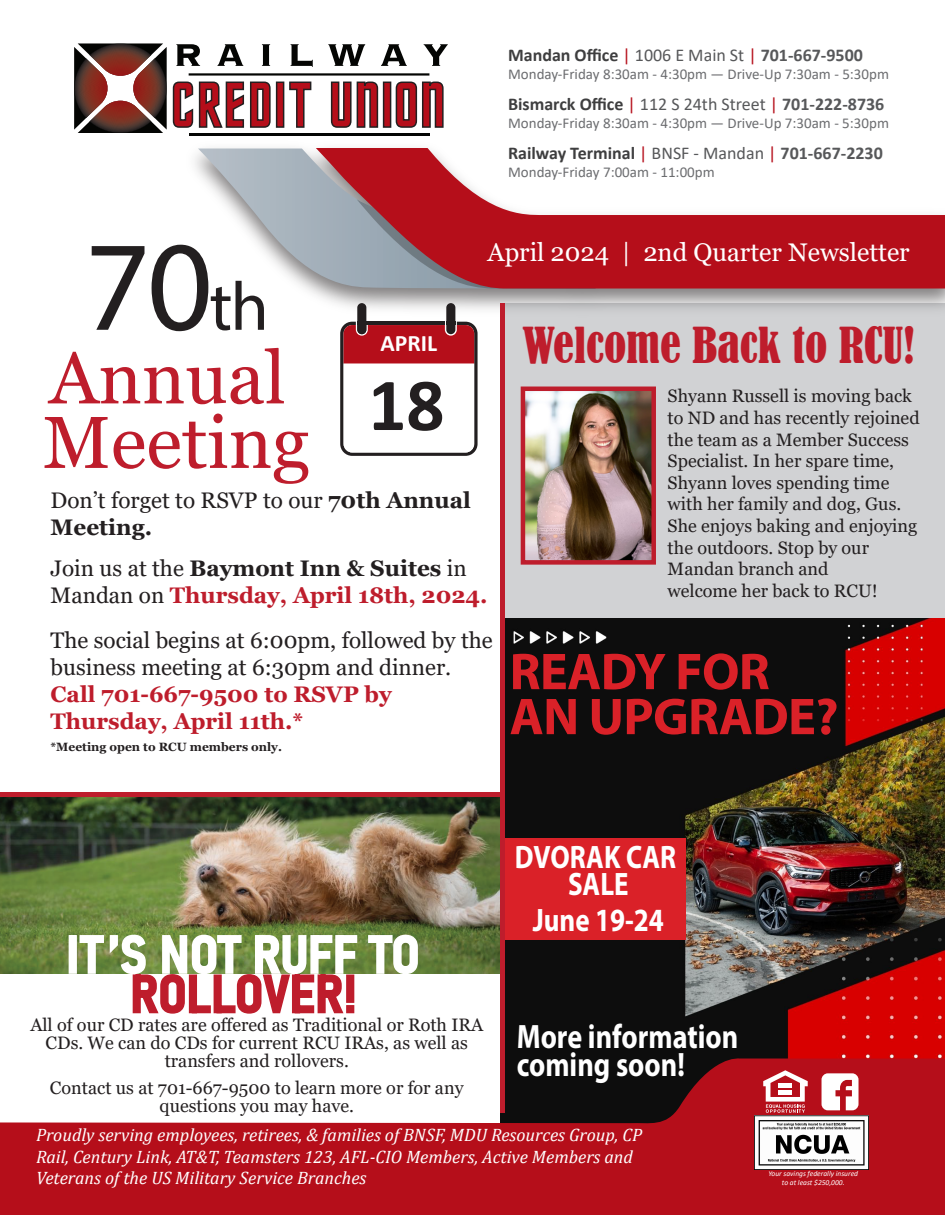
<style>
.page{position:relative;width:945px;height:1215px;background:#fff}
.page>*{position:absolute;margin:0;border:0;box-sizing:border-box;transform-origin:0 0}
.t1{font:128.7px "Myriad Pro";color:#231f20}
.t2{font:700 75.15px "Calibri";color:#231f20}
.t3{font:73.5px/64.5px "Georgia";color:#be1d2c}
.t4{font:52.5px "Bahnschrift";color:#fff}
.t5{font:52.5px "Bahnschrift";color:#be1d2c}
.t6{font:700 52.2px/45px "Myriad Pro";letter-spacing:-.01em;color:#da2128}
.t7{font:condensed 46.5px "Bernard";color:#be1d2c}
.t8{font:700 33.9px/28px "Myriad Pro";color:#fff;scale:.83 1}
.t9{font:700 32.55px/27px "Myriad Pro";color:#fff;text-align:center;scale:.83 1}
.t10{font:25.5px "Georgia";color:#fff}
.t11{font:700 23.7px "Calibri";color:#fff}
.t12{font:22.5px/27px "Georgia";color:#231f20}
.t13{font:700 22.5px/27px "Georgia";color:#be1d2c}
.t14{font:18px/21.6px "Georgia";color:#231f20;text-align:center}
.t15{font:italic 18px/21.6px "Cambria";color:#fff}
.t16{font:700 18px "Calibri";color:#3e3e3f}
.t17{font:15px "Calibri";color:#6c6d70}
.t18{font:700 12px "Georgia";color:#231f20}
.t19{font:italic 7.5px/9px "Calibri";color:#fff;text-align:center}
.s1{font-weight:400;color:#b50e1a}
.s2{font-weight:400;color:#57585a}
.s3{color:#57585a}
.s4{font-size:69px}
.s5{font-weight:700}
.s6{font-weight:400;color:#231f20}
.s7{color:#231f20}
</style>
<div class="page">
<img style="left:505px;top:618px;width:440px;height:437px">
<svg style="left:0;top:1055px;width:945px;height:160px;fill:#b50e1a"></svg>
<svg style="left:822px;top:1073px;width:37px;height:37px"></svg>
<svg style="left:763px;top:1070px;width:45px;height:43px"></svg>
<div style="left:778px;top:1083px;width:14px;height:5px;background:#fff"></div>
<div style="left:778px;top:1090px;width:14px;height:5px;background:#fff"></div>
<img style="left:0;top:797px;width:500px;height:176px">
<div style="left:69px;top:935px;width:8px;height:39px;border:2px solid #fff"></div>
<svg style="left:367px;top:934px;width:52px;height:40px;background:#899d67"></svg>
<svg style="left:79px;top:934px;width:279px;height:80px"></svg>
<div style="left:505px;top:838px;width:180px;height:101px;background:#da2128"></div>
<img style="left:755px;top:1116px;width:114px;height:54px">
<div style="left:500px;top:303px;width:445px;height:315px;background:#d1d2d4"></div>
<img style="left:195px;top:148px;width:750px;height:174px">
<svg style="left:198px;top:149px;width:398px;height:142px"></svg>
<svg style="left:252px;top:149px;width:693px;height:140px"></svg>
<hr style="left:189px;top:133px;width:240px;height:2px;background:#040503">
<svg style="left:74px;top:43px;width:374px;height:90px"></svg>
<div style="left:357px;top:303px;width:9px;height:31px;background:#231f20;border-radius:5px"></div>
<div style="left:446px;top:303px;width:9px;height:31px;background:#231f20;border-radius:5px"></div>
<svg style="left:340px;top:322px;width:138px;height:134px"></svg>
<div style="left:500px;top:303px;width:5px;height:810px;background:#be1d2c"></div>
<div style="left:0;top:792px;width:503px;height:5px;background:#be1d2c"></div>
<img style="left:526px;top:392px;width:7px;height:168px">
<img style="left:533px;top:392px;width:118px;height:168px">
<div style="left:521px;top:387px;width:135px;height:178px;border:4px solid #be1d2c"></div>
<p class="t16" style="left:508px;top:42px;width:356px">Mandan Office <span class="s1">|</span> <span class="s2">1006 E Main St</span> <span class="s1">|</span> <span class="s3">701-667-9500</span></p>
<p class="t17" style="left:508px;top:64px;width:382px">Monday-Friday 8:30am - 4:30pm — Drive-Up 7:30am - 5:30pm</p>
<p class="t16" style="left:508px;top:92px;width:378px">Bismarck Office <span class="s1">|</span> <span class="s2">112 S 24th Street</span> <span class="s1">|</span> <span class="s3">701-222-8736</span></p>
<p class="t17" style="left:508px;top:113px;width:382px">Monday-Friday 8:30am - 4:30pm — Drive-Up 7:30am - 5:30pm</p>
<p class="t16" style="left:508px;top:141px;width:376px">Railway Terminal <span class="s1">|</span> <span class="s2">BNSF - Mandan</span> <span class="s1">|</span> <span class="s3">701-667-2230</span></p>
<p class="t17" style="left:508px;top:162px;width:208px">Monday-Friday 7:00am - 11:00pm</p>
<h3 class="t10" style="left:488px;top:237px;width:424px">April 2024 | 2nd Quarter Newsletter</h3>
<h1 class="t1" style="left:84px;top:207px;width:186px">70<span class="s4">th</span></h1>
<h3 class="t3" style="left:43px;top:347px;width:268px">Annual<br>Meeting</h3>
<p class="t12" style="left:51px;top:488px;width:422px">Don’t forget to RSVP to our <span class="s5">70th Annual<br>Meeting.</span></p>
<p class="t13" style="left:51px;top:555px;width:439px"><span class="s6">Join us at the</span> <span class="s7">Baymont Inn &amp; Suites</span> <span class="s6">in<br>Mandan on</span> Thursday, April 18th, 2024.</p>
<p class="t12" style="left:51px;top:627px;width:444px">The social begins at 6:00pm, followed by the business meeting at 6:30pm and dinner.</p>
<p class="t13" style="left:51px;top:681px;width:343px">Call 701-667-9500 to RSVP by<br>Thursday, April 11th.*</p>
<p class="t18" style="left:51px;top:740px;width:233px">*Meeting open to RCU members only.</p>
<h3 class="t7" style="left:522px;top:319px;width:395px">Welcome Back to RCU!</h3>
<p class="t14" style="left:668px;top:386px;width:254px;text-align:left">Shyann Russell is moving back to ND and has recently rejoined the team as a Member Success<br>Specialist. In her spare time,<br>Shyann loves spending time with her family and dog, Gus.<br>She enjoys baking and enjoying the outdoors. Stop by our<br>Mandan branch and<br>welcome her back to RCU!</p>
<h3 class="t11" style="left:381px;top:327px;width:58px">APRIL</h3>
<h2 class="t2" style="left:368px;top:352px;width:78px">18</h2>
<h3 class="t6" style="left:510px;top:647px;width:330px">READY FOR<br>AN UPGRADE?</h3>
<h3 class="t4" style="left:67px;top:915px;width:355px">IT ’S NOT RUFF TO</h3>
<h3 class="t5" style="left:130px;top:954px;width:228px">ROLLOVER!</h3>
<p class="t14" style="left:30px;top:1016px;width:454px;line-height:18px">All of our CD rates are offered as Traditional or Roth IRA<br>CDs. We can do CDs for current RCU IRAs, as well as transfers and rollovers.</p>
<p class="t14" style="left:50px;top:1079px;width:415px;line-height:18px">Contact us at 701-667-9500 to learn more or for any questions you may have.</p>
<h3 class="t9" style="left:515px;top:842px;width:196px">DVORAK CAR<br>SALE</h3>
<h3 class="t9" style="left:533px;top:905px;width:160px">June 19-24</h3>
<h3 class="t8" style="left:517px;top:1022px;width:268px">More information coming soon!</h3>
<p class="t15" style="left:36px;top:1123px;width:608px">Proudly serving employees, retirees, &amp; families of BNSF, MDU Resources Group, CP<br>Rail, Century Link, AT&amp;T, Teamsters 123, AFL-CIO Members, Active Members and<br>Veterans of the US Military Service Branches</p>
<p class="t19" style="left:768px;top:1168px;width:91px">Your savings federally insured to at least $250,000.</p>
</div>
